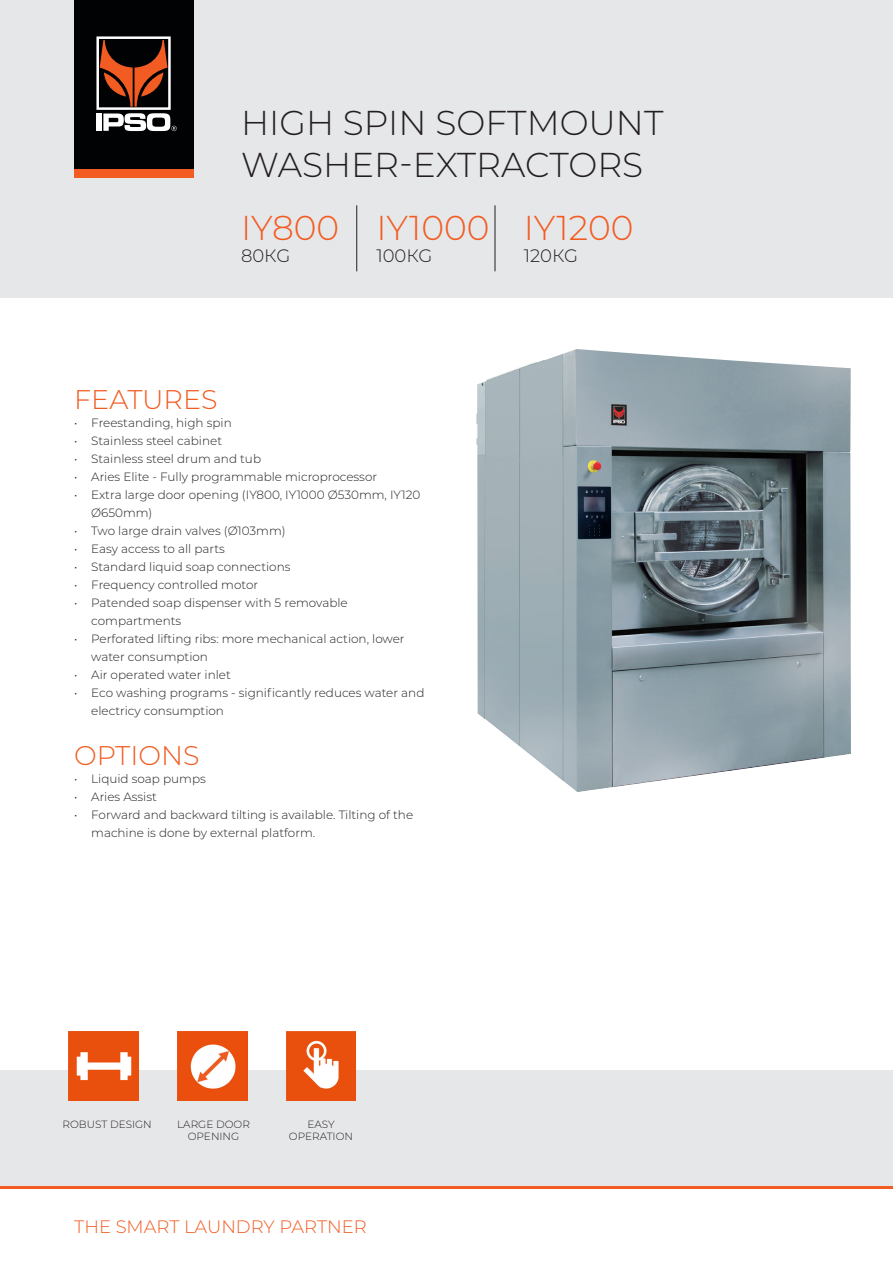
<style>
.page{position:relative;width:893px;height:1263px;background:#fff}
.page>*{position:absolute;margin:0;border:0;box-sizing:border-box;transform-origin:0 0}
.t1{font:300 34.5px "Montserrat";color:#231f20}
.t2{font:300 34.5px "Montserrat";color:#f25b21}
.t3{font:300 27px "Montserrat";color:#f25b21}
.t4{font:300 18px "Montserrat";color:#f25b21}
.t5{font:300 18px "Montserrat";color:#231f20}
.t6{font:300 12px/18px "Montserrat";color:#231f20}
.t7{font:300 10.5px/12px "Montserrat";color:#231f20;text-align:center}
</style>
<div class="page">
<div style="left:0;top:0;width:893px;height:298px;background:#e6e7e9"></div>
<div style="left:74px;top:168px;width:119px;height:10px;background:#f25b21"></div>
<div style="left:74px;top:0;width:119px;height:168px;background:#010203"></div>
<svg style="left:96px;top:36px;width:81px;height:95px"></svg>
<div style="left:0;top:1070px;width:893px;height:118px;background:#e6e7e9"></div>
<hr style="left:0;top:1187px;width:893px;height:2px;background:#f25b21">
<hr style="left:356px;top:205px;width:1px;height:66px;background:#231f20">
<hr style="left:495px;top:205px;width:1px;height:66px;background:#231f20">
<img style="left:476px;top:349px;width:375px;height:443px">
<img style="left:68px;top:1031px;width:70px;height:70px">
<img style="left:178px;top:1031px;width:69px;height:70px">
<img style="left:286px;top:1031px;width:70px;height:70px">
<p class="t1" style="left:241px;top:100px;width:424px">HIGH SPIN SOFTMOUNT</p>
<p class="t1" style="left:241px;top:141px;width:404px">WASHER-EXTRACTORS</p>
<p class="t2" style="left:241px;top:204px;width:100px">IY800</p>
<p class="t5" style="left:241px;top:243px;width:51px">80КG</p>
<p class="t2" style="left:376px;top:204px;width:115px">IY1000</p>
<p class="t5" style="left:376px;top:243px;width:58px">100КG</p>
<p class="t2" style="left:524px;top:204px;width:111px">IY1200</p>
<p class="t5" style="left:524px;top:243px;width:56px">120КG</p>
<p class="t3" style="left:74px;top:381px;width:145px">FEATURES</p>
<p class="t6" style="left:74px;top:413px;width:159px">• Freestanding, high spin</p>
<p class="t6" style="left:74px;top:431px;width:149px">• Stainless steel cabinet</p>
<p class="t6" style="left:74px;top:449px;width:188px">• Stainless steel drum and tub</p>
<p class="t6" style="left:74px;top:467px;width:304px">• Aries Elite - Fully programmable microprocessor</p>
<p class="t6" style="left:91px;top:485px;width:331px;text-indent:-17px">• Extra large door opening (IY800, IY1000 Ø530mm, IY120<br>Ø650mm)</p>
<p class="t6" style="left:74px;top:521px;width:213px">• Two large drain valves (Ø103mm)</p>
<p class="t6" style="left:74px;top:539px;width:152px">• Easy access to all parts</p>
<p class="t6" style="left:74px;top:557px;width:218px">• Standard liquid soap connections</p>
<p class="t6" style="left:74px;top:575px;width:185px">• Frequency controlled motor</p>
<p class="t6" style="left:91px;top:593px;width:258px;text-indent:-17px">• Patended soap dispenser with 5 removable compartments</p>
<p class="t6" style="left:91px;top:629px;width:315px;text-indent:-17px">• Perforated lifting ribs: more mechanical action, lower water consumption</p>
<p class="t6" style="left:74px;top:665px;width:158px">• Air operated water inlet</p>
<p class="t6" style="left:91px;top:683px;width:335px;text-indent:-17px">• Eco washing programs - significantly reduces water and electricy consumption</p>
<p class="t3" style="left:74px;top:737px;width:127px">OPTIONS</p>
<p class="t6" style="left:74px;top:770px;width:133px">• Liquid soap pumps</p>
<p class="t6" style="left:74px;top:788px;width:84px">• Aries Assist</p>
<p class="t6" style="left:91px;top:806px;width:323px;text-indent:-17px">• Forward and backward tilting is available. Tilting of the machine is done by external platform.</p>
<p class="t7" style="left:63px;top:1118px;width:91px">ROBUST DESIGN</p>
<p class="t7" style="left:177px;top:1118px;width:74px">LARGE DOOR<br>OPENING</p>
<p class="t7" style="left:289px;top:1118px;width:66px">EASY<br>OPERATION</p>
<p class="t4" style="left:74px;top:1215px;width:294px">THE SMART LAUNDRY PARTNER</p>
</div>
